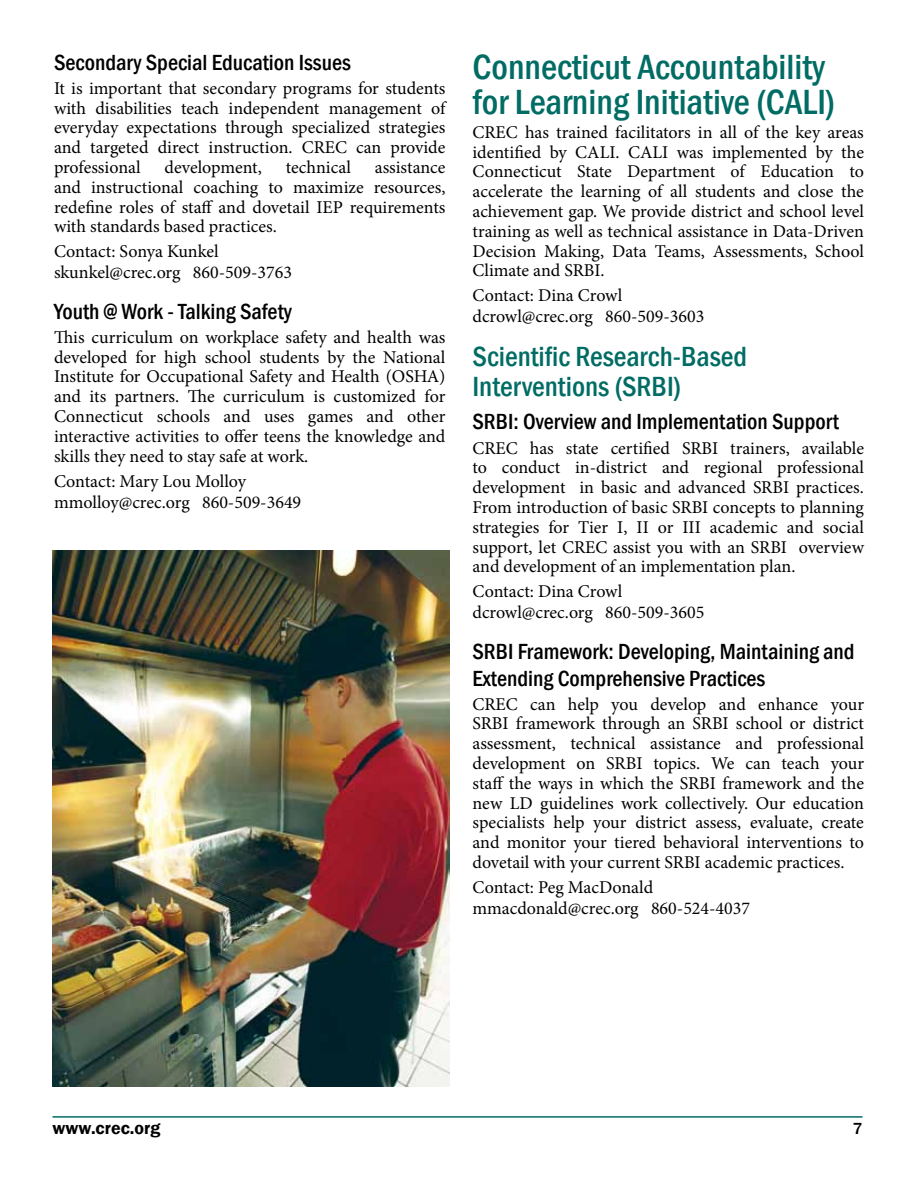
<style>
.page{position:relative;width:918px;height:1188px;background:#fff}
.page>*{position:absolute;margin:0;border:0;box-sizing:border-box;transform-origin:0 0}
.t1{font:500 condensed 36px/34.5px "Franklin Gothic";color:#006c64}
.t2{font:500 condensed 28.5px/30px "Franklin Gothic";color:#006c64}
.t3{font:500 condensed 22.5px/27px "Franklin Gothic";color:#000}
.t4{font:18px/19.8px "Minion Pro";color:#000;text-align:justify}
.t5{font:600 18px "Franklin Gothic";color:#000}
.t6{font:500 16.5px "Franklin Gothic";color:#000}
</style>
<div class="page">
<hr style="left:53px;top:1116px;width:810px;height:2px;background:#006c64">
<img style="left:53px;top:550px;width:397px;height:537px">
<p class="t3" style="left:54px;top:49px;width:298px">Secondary Special Education Issues</p>
<p class="t4" style="left:54px;top:78px;width:393px">It is important that secondary programs for students with disabilities teach independent management of everyday expectations through specialized strategies and targeted direct instruction. CREC can provide professional</p>
<p class="t4" style="left:165px;top:158px;width:99px">development,</p>
<p class="t4" style="left:286px;top:158px;width:67px">technical</p>
<p class="t4" style="left:54px;top:158px;width:393px;text-indent:321px">assistance and instructional coaching to maximize resources, redefine roles of staff and dovetail IEP requirements with standards based practices.</p>
<p class="t4" style="left:54px;top:241px;width:240px;line-height:20.7px">Contact: Sonya Kunkel skunkel@crec.org 860-509-3763</p>
<p class="t3" style="left:54px;top:298px;width:239px">Youth @ Work - Talking Safety</p>
<p class="t4" style="left:54px;top:327px;width:393px">This curriculum on workplace safety and health was developed for high school students by the National Institute for Occupational Safety and Health (OSHA) and its partners. The curriculum is customized for Connecticut schools and uses games and other interactive activities to offer teens the knowledge and skills they need to stay safe at work.</p>
<p class="t4" style="left:54px;top:470px;width:249px;line-height:21.6px">Contact: Mary Lou Molloy mmolloy@crec.org 860-509-3649</p>
<h1 class="t1" style="left:472px;top:50px;width:364px">Connecticut Accountability for Learning Initiative (CALI)</h1>
<p class="t4" style="left:472px;top:122px;width:393px">CREC has trained facilitators in all of the key areas identified by CALI. CALI was implemented by the Connecticut State Department of Education to accelerate the learning of all students and close the achievement gap. We provide district and school level training as well as technical assistance in Data-Driven Decision Making, Data Teams, Assessments, School Climate and SRBI.</p>
<p class="t4" style="left:472px;top:285px;width:233px;line-height:20.7px">Contact: Dina Crowl dcrowl@crec.org 860-509-3603</p>
<h2 class="t2" style="left:472px;top:341px;width:276px">Scientific Research-Based<br>Interventions (SRBI)</h2>
<p class="t3" style="left:472px;top:408px;width:368px">SRBI: Overview and Implementation Support</p>
<p class="t4" style="left:472px;top:438px;width:393px">CREC has state certified SRBI trainers, available to conduct in-district and regional professional development in basic and advanced SRBI practices.<br>From introduction of basic SRBI concepts to planning strategies for Tier I, II or III academic and social support, let CREC assist you with an SRBI overview and development of an implementation plan.</p>
<p class="t4" style="left:472px;top:581px;width:233px;line-height:20.7px">Contact: Dina Crowl dcrowl@crec.org 860-509-3605</p>
<p class="t3" style="left:472px;top:637px;width:384px">SRBI Framework: Developing, Maintaining and<br>Extending Comprehensive Practices</p>
<p class="t4" style="left:472px;top:694px;width:393px">CREC can help you develop and enhance your SRBI framework through an SRBI school or district assessment, technical assistance and professional development on SRBI topics. We can teach your staff the ways in which the SRBI framework and the new LD guidelines work collectively. Our education specialists help your district assess, evaluate, create and monitor your tiered behavioral interventions to dovetail with your current SRBI academic practices.</p>
<p class="t4" style="left:472px;top:877px;width:279px;line-height:20.7px">Contact: Peg MacDonald mmacdonald@crec.org 860-524-4037</p>
<p class="t5" style="left:53px;top:1117px;width:109px">www.crec.org</p>
<p class="t6" style="left:853px;top:1118px;width:11px">7</p>
</div>
